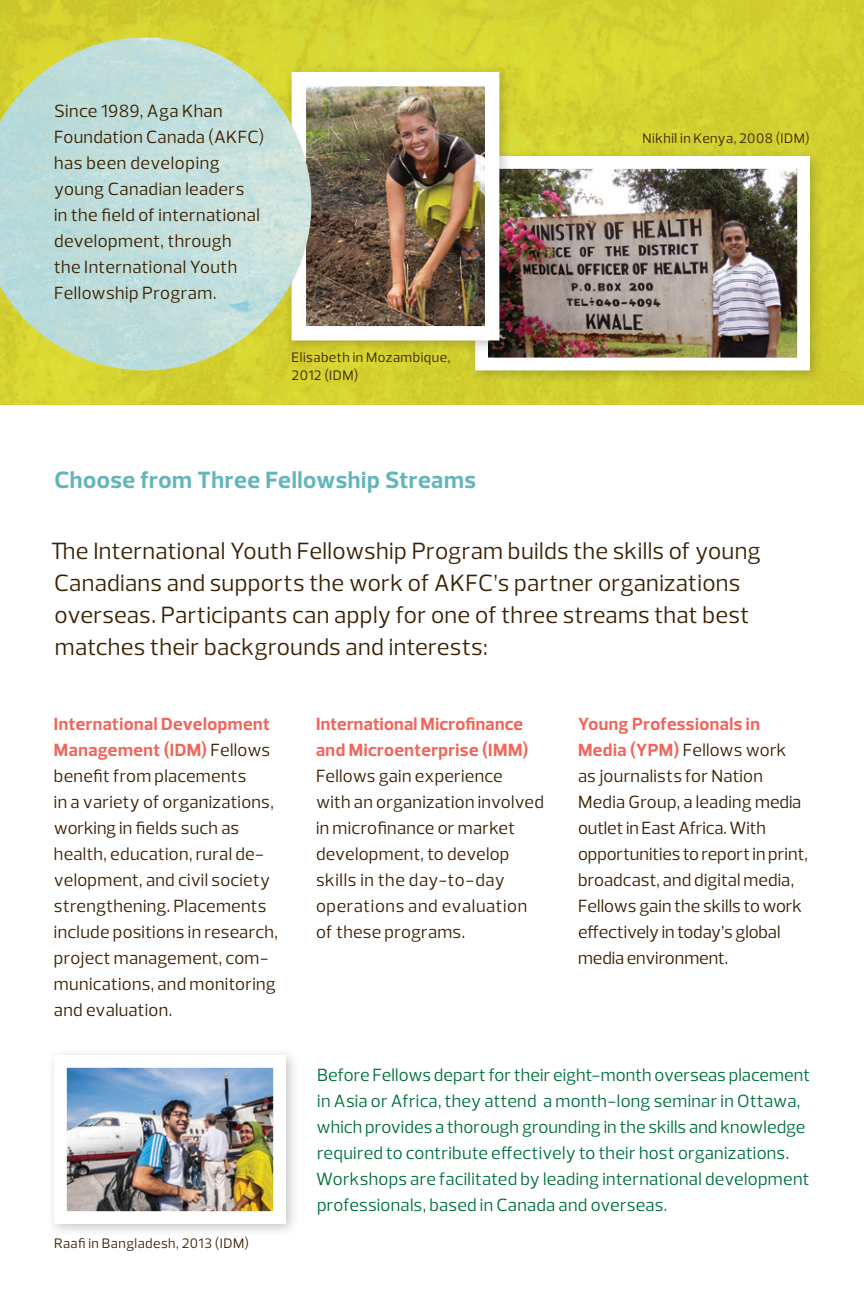
<style>
.page{position:relative;width:864px;height:1296px;background:#fff}
.page>*{position:absolute;margin:0;border:0;box-sizing:border-box;transform-origin:0 0}
.t1{font:24px/32px "Prelo";letter-spacing:.01em;color:#3a2102}
.t2{font:700 24px "Prelo";letter-spacing:.02em;color:#63b5ba}
.t3{font:18px/26px "Prelo";letter-spacing:.015em;color:#3a2102}
.t4{font:18px/26px "Prelo";letter-spacing:.01em;color:#00703d}
.t5{font:700 18px/26px "Prelo";letter-spacing:.02em;color:#f26559}
.t6{font:14px/18px "Prelo";letter-spacing:.035em;color:#3a2102}
.s1{font-weight:700;color:#f26559}
</style>
<div class="page">
<img style="left:0;top:0;width:864px;height:405px">
<div style="left:467px;top:148px;width:356px;height:236px;background:#ccc92e"></div>
<img style="left:475px;top:150px;width:341px;height:227px">
<div style="left:46px;top:1047px;width:254px;height:191px;background:#fafafa"></div>
<img style="left:53px;top:1056px;width:239px;height:174px">
<div style="left:283px;top:64px;width:230px;height:290px;background:#231f20;opacity:.25"></div>
<img style="left:311px;top:65px;width:196px;height:283px">
<img style="left:0;top:37px;width:311px;height:333px">
<p class="t3" style="left:54px;top:98px;width:212px">Since 1989, Aga Khan<br>Foundation Canada (AKFC) has been developing young Canadian leaders<br>in the field of international development, through<br>the International Youth<br>Fellowship Program.</p>
<p class="t6" style="left:292px;top:348px;width:160px">Elisabeth in Mozambique,<br>2012 (IDM)</p>
<h1 class="t2" style="left:55px;top:465px;width:423px">Choose from Three Fellowship Streams</h1>
<p class="t6" style="left:643px;top:129px;width:169px">Nikhil in Kenya, 2008 (IDM)</p>
<p class="t1" style="left:51px;top:535px;width:712px">The International Youth Fellowship Program builds the skills of young Canadians and supports the work of AKFC’s partner organizations overseas. Participants can apply for one of three streams that best matches their backgrounds and interests:</p>
<p class="t3" style="left:54px;top:712px;width:225px"><span class="s1">International Development<br>Management (IDM)</span> Fellows benefit from placements<br>in a variety of organizations, working in fields such as health, education, rural de&shy;velopment, and civil society strengthening. Placements include positions in research, project management, com&shy;munications, and monitoring and evaluation.</p>
<p class="t5" style="left:316px;top:711px;width:214px">International Microfinance and Microenterprise (IMM)</p>
<p class="t3" style="left:316px;top:763px;width:230px">Fellows gain experience<br>with an organization involved in microfinance or market development, to develop skills in the day-to-day operations and evaluation of these programs.</p>
<p class="t3" style="left:578px;top:711px;width:232px"><span class="s1">Young Professionals in<br>Media (YPM)</span> Fellows work as journalists for Nation<br>Media Group, a leading media outlet in East Africa. With opportunities to report in print, broadcast, and digital media,<br>Fellows gain the skills to work effectively in today’s global media environment.</p>
<p class="t6" style="left:54px;top:1234px;width:196px">Raafi in Bangladesh, 2013 (IDM)</p>
<p class="t4" style="left:316px;top:1062px;width:496px">Before Fellows depart for their eight-month overseas placement in Asia or Africa, they attend a month-long seminar in Ottawa, which provides a thorough grounding in the skills and knowledge required to contribute effectively to their host organizations.<br>Workshops are facilitated by leading international development professionals, based in Canada and overseas.</p>
</div>
